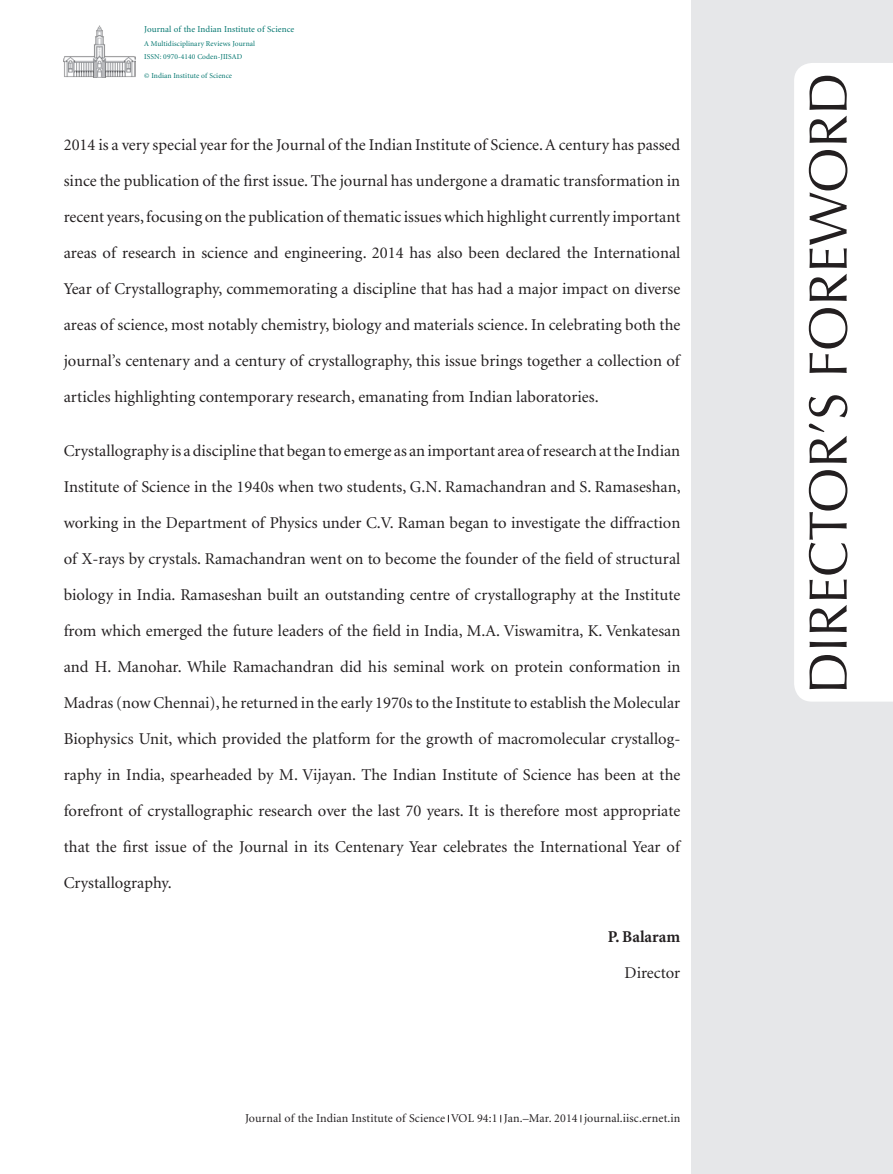
<style>
.page{position:relative;width:893px;height:1174px;background:#fff}
.page>*{position:absolute;margin:0;border:0;box-sizing:border-box;transform-origin:0 0}
.t1{font:54px "Optima";color:#231f20}
.t2{font:16.5px/36px "Minion";color:#231f20;text-align:justify}
.t3{font:700 16.5px "Minion";color:#231f20}
.t4{font:12px "Minion";letter-spacing:.01em;color:#231f20}
.t5{font:9px "Minion";letter-spacing:.01em;color:#00756e}
.t6{font:7.5px/13.6px "Minion";letter-spacing:.01em;color:#00756e}
</style>
<div class="page">
<div style="left:691px;top:0;width:202px;height:1174px;background:#e6e7e9"></div>
<img style="left:64px;top:25px;width:71px;height:53px">
<div style="left:794px;top:63px;width:99px;height:638px;background:#fff"></div>
<p class="t5" style="left:144px;top:25px;width:152px">Journal of the Indian Institute of Science</p>
<p class="t6" style="left:144px;top:37px;width:112px">A Multidisciplinary Reviews Journal<br>ISSN: 0970-4140 Coden-JIISAD</p>
<p class="t6" style="left:144px;top:69px;width:89px">© Indian Institute of Science</p>
<p class="t2" style="left:64px;top:127px;width:618px">2014 is a very special year for the Journal of the Indian Institute of Science. A century has passed since the publication of the first issue. The journal has undergone a dramatic transformation in recent years, focusing on the publication of thematic issues which highlight currently important areas of research in science and engineering. 2014 has also been declared the International Year of Crystallography, commemorating a discipline that has had a major impact on diverse areas of science, most notably chemistry, biology and materials science. In celebrating both the journal’s centenary and a century of crystallography, this issue brings together a collection of articles highlighting contemporary research, emanating from Indian laboratories.</p>
<p class="t2" style="left:64px;top:433px;width:618px">Crystallography is a discipline that began to emerge as an important area of research at the Indian Institute of Science in the 1940s when two students, G.N. Ramachandran and S. Ramaseshan, working in the Department of Physics under C.V. Raman began to investigate the diffraction of X-rays by crystals. Ramachandran went on to become the founder of the field of structural biology in India. Ramaseshan built an outstanding centre of crystallography at the Institute from which emerged the future leaders of the field in India, M.A. Viswamitra, K. Venkatesan and H. Manohar. While Ramachandran did his seminal work on protein conformation in Madras (now Chennai), he returned in the early 1970s to the Institute to establish the Molecular Biophysics Unit, which provided the platform for the growth of macromolecular crystallog&shy;raphy in India, spearheaded by M. Vijayan. The Indian Institute of Science has been at the forefront of crystallographic research over the last 70 years. It is therefore most appropriate that the first issue of the Journal in its Centenary Year celebrates the International Year of Crystallography.</p>
<p class="t3" style="left:608px;top:928px;width:74px">P. Balaram</p>
<p class="t2" style="left:625px;top:955px;width:57px">Director</p>
<p class="t4" style="left:245px;top:1112px;width:437px">Journal of the Indian Institute of Science VOL 94:1 Jan.–Mar. 2014 journal.iisc.ernet.in</p>
<h1 class="t1" style="left:797px;top:694px;width:615px;rotate:-90deg">Director’s Foreword</h1>
</div>
